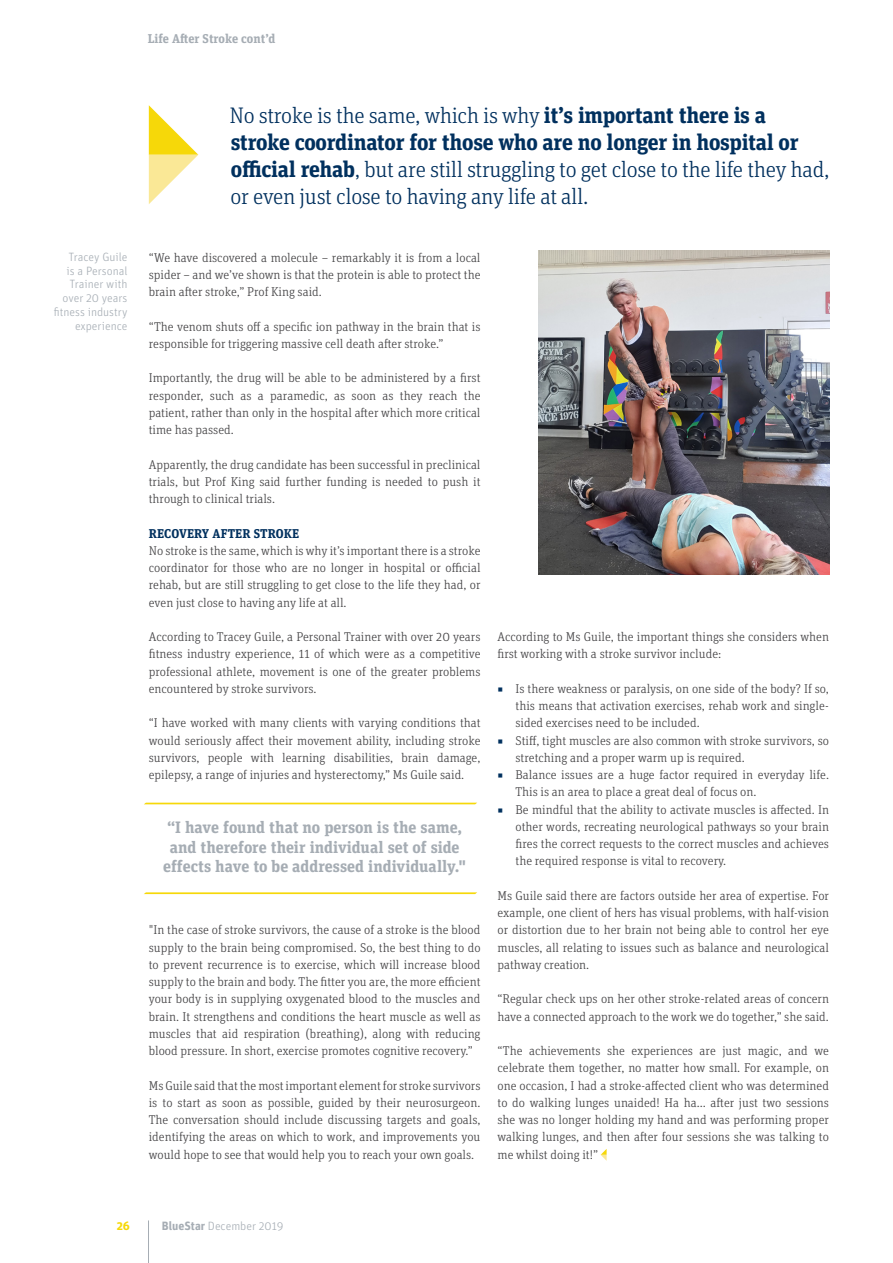
<style>
.page{position:relative;width:893px;height:1263px;background:#fff}
.page>*{position:absolute;margin:0;border:0;box-sizing:border-box;transform-origin:0 0}
.t1{font:300 22.5px/27px "Unit Slab OT";letter-spacing:-.015em;color:#00305e}
.t2{font:700 16.5px/19.5px "Unit Slab OT";color:#a6adb4;text-align:center}
.t3{font:300 12.75px/17.2px "Unit Slab OT";color:#414042;text-align:justify}
.t4{font:700 12.75px "Unit Slab OT";color:#a6adb4}
.t5{font:700 12.75px "Unit Slab OT";letter-spacing:.01em;color:#00305e}
.t6{font:300 12px/13.8px "Unit OT";color:#a6adb4;text-align:right}
.t7{font:700 12px "Unit OT";color:#f6d809}
.s1{font-weight:700}
.s2{color:#00305e}
</style>
<div class="page">
<hr style="left:148px;top:1220px;width:1px;height:43px;background:#a6adb4">
<img style="left:539px;top:251px;width:290px;height:323px">
<svg style="left:601px;top:1149px;width:6px;height:12px"></svg>
<svg style="left:149px;top:105px;width:49px;height:99px"></svg>
<svg style="left:144px;top:803px;width:333px;height:1px"></svg>
<svg style="left:144px;top:892px;width:333px;height:2px"></svg>
<p class="t4" style="left:148px;top:30px;width:129px">Life After Stroke cont’d</p>
<p class="t6" style="left:54px;top:250px;width:75px">Tracey Guile<br>is a Personal<br>Trainer with over 20 years fitness industry experience</p>
<h1 class="t1" style="left:229px;top:102px;width:602px">No stroke is the same, which is why <span class="s1">it’s important there is a stroke coordinator for those who are no longer in hospital or official rehab</span>, but are still struggling to get close to the life they had, or even just close to having any life at all.</h1>
<p class="t3" style="left:149px;top:248px;width:333px">“We have discovered a molecule – remarkably it is from a local spider – and we’ve shown is that the protein is able to protect the brain after stroke,” Prof King said.</p>
<p class="t3" style="left:149px;top:317px;width:333px">“The venom shuts off a specific ion pathway in the brain that is responsible for triggering massive cell death after stroke.”</p>
<p class="t3" style="left:149px;top:369px;width:333px">Importantly, the drug will be able to be administered by a first responder, such as a paramedic, as soon as they reach the patient, rather than only in the hospital after which more critical time has passed.</p>
<p class="t3" style="left:149px;top:455px;width:333px">Apparently, the drug candidate has been successful in preclinical trials, but Prof King said further funding is needed to push it through to clinical trials.</p>
<p class="t5" style="left:149px;top:525px;width:152px">RECOVERY AFTER STROKE</p>
<p class="t3" style="left:149px;top:542px;width:333px">No stroke is the same, which is why it’s important there is a stroke coordinator for those who are no longer in hospital or official rehab, but are still struggling to get close to the life they had, or even just close to having any life at all.</p>
<p class="t3" style="left:149px;top:628px;width:333px">According to Tracey Guile, a Personal Trainer with over 20 years fitness industry experience, 11 of which were as a competitive professional athlete, movement is one of the greater problems encountered by stroke survivors.</p>
<p class="t3" style="left:149px;top:714px;width:333px">“I have worked with many clients with varying conditions that would seriously affect their movement ability, including stroke survivors, people with learning disabilities, brain damage, epilepsy, a range of injuries and hysterectomy,” Ms Guile said.</p>
<p class="t2" style="left:163px;top:817px;width:305px">“I have found that no person is the same, and therefore their individual set of side effects have to be addressed individually."</p>
<p class="t3" style="left:149px;top:921px;width:333px">"In the case of stroke survivors, the cause of a stroke is the blood supply to the brain being compromised. So, the best thing to do to prevent recurrence is to exercise, which will increase blood supply to the brain and body. The fitter you are, the more efficient your body is in supplying oxygenated blood to the muscles and brain. It strengthens and conditions the heart muscle as well as muscles that aid respiration (breathing), along with reducing blood pressure. In short, exercise promotes cognitive recovery.”</p>
<p class="t3" style="left:149px;top:1076px;width:333px">Ms Guile said that the most important element for stroke survivors is to start as soon as possible, guided by their neurosurgeon.<br>The conversation should include discussing targets and goals, identifying the areas on which to work, and improvements you would hope to see that would help you to reach your own goals.</p>
<p class="t3" style="left:497px;top:628px;width:333px">According to Ms Guile, the important things she considers when first working with a stroke survivor include:</p>
<p class="t3" style="left:497px;top:680px;width:333px"><span class="s2">◾</span> Is there weakness or paralysis, on one side of the body? If so,</p>
<p class="t3" style="left:515px;top:697px;width:315px">this means that activation exercises, rehab work and single-</p>
<p class="t3" style="left:515px;top:714px;width:186px">sided exercises need to be included.</p>
<p class="t3" style="left:497px;top:731px;width:333px"><span class="s2">◾</span> Stiff, tight muscles are also common with stroke survivors, so</p>
<p class="t3" style="left:515px;top:749px;width:231px">stretching and a proper warm up is required.</p>
<p class="t3" style="left:497px;top:766px;width:333px"><span class="s2">◾</span> Balance issues are a huge factor required in everyday life.</p>
<p class="t3" style="left:515px;top:783px;width:242px">This is an area to place a great deal of focus on.</p>
<p class="t3" style="left:497px;top:800px;width:333px"><span class="s2">◾</span> Be mindful that the ability to activate muscles is affected. In</p>
<p class="t3" style="left:515px;top:818px;width:315px">other words, recreating neurological pathways so your brain</p>
<p class="t3" style="left:515px;top:835px;width:315px">fires the correct requests to the correct muscles and achieves</p>
<p class="t3" style="left:515px;top:852px;width:212px">the required response is vital to recovery.</p>
<p class="t3" style="left:497px;top:887px;width:333px">Ms Guile said there are factors outside her area of expertise. For example, one client of hers has visual problems, with half-vision or distortion due to her brain not being able to control her eye muscles, all relating to issues such as balance and neurological pathway creation.</p>
<p class="t3" style="left:497px;top:990px;width:333px">“Regular check ups on her other stroke-related areas of concern have a connected approach to the work we do together,” she said.</p>
<p class="t3" style="left:497px;top:1042px;width:333px">“The achievements she experiences are just magic, and we celebrate them together, no matter how small. For example, on one occasion, I had a stroke-affected client who was determined to do walking lunges unaided! Ha ha… after just two sessions she was no longer holding my hand and was performing proper walking lunges, and then after four sessions she was talking to me whilst doing it!”</p>
<p class="t7" style="left:117px;top:1218px;width:15px">26</p>
<p class="t6" style="left:162px;top:1219px;width:123px"><span class="s1">BlueStar</span> December 2019</p>
</div>
